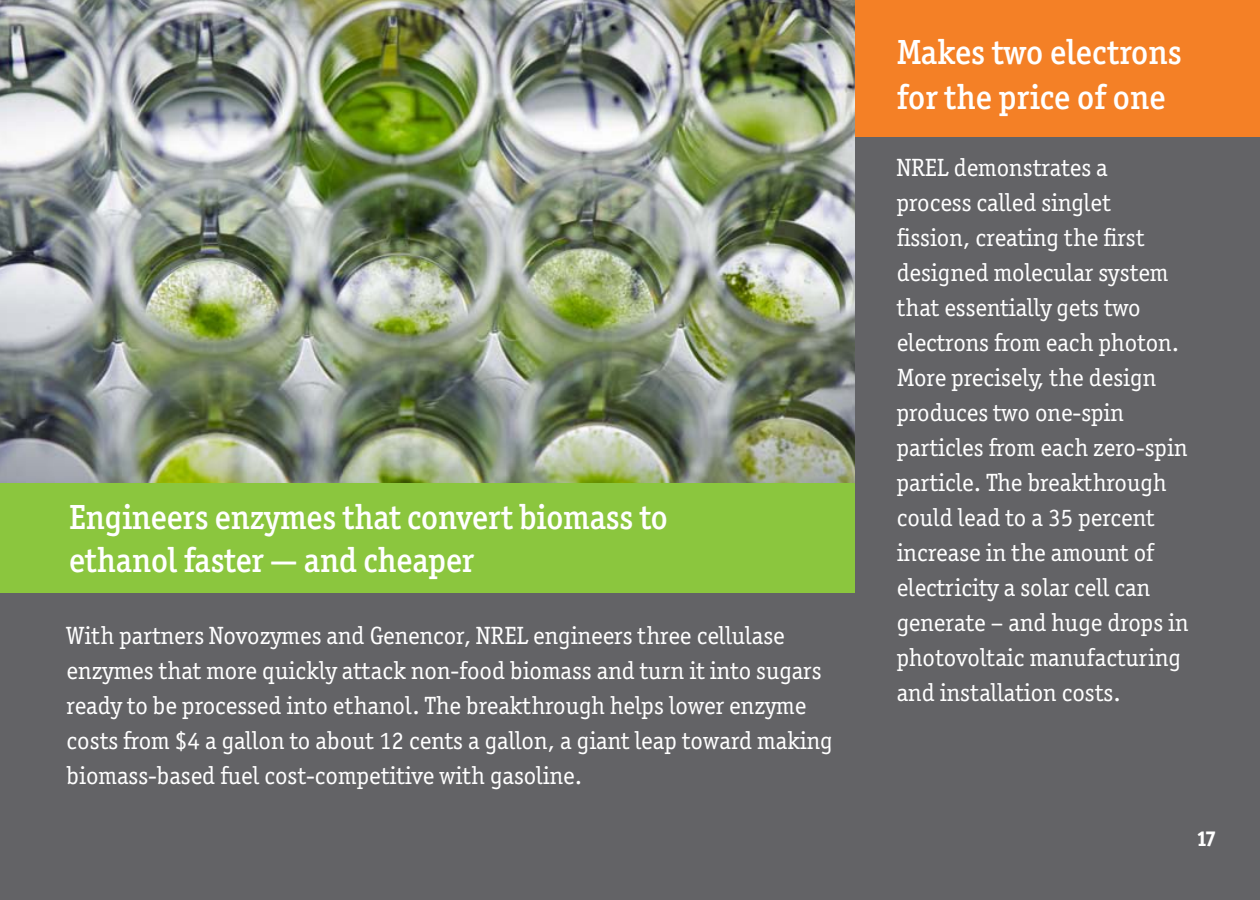
<style>
.page{position:relative;width:1260px;height:900px;background:#636366}
.page>*{position:absolute;margin:0;border:0;box-sizing:border-box;transform-origin:0 0}
.t1{font:500 35px/45px "Officina Serif ITC Std";letter-spacing:-.005em;color:#fff}
.t2{font:25px/35px "Officina Serif ITC Std";color:#fff}
.t3{font:700 22.5px "Officina Display ITC Std";color:#fff}
</style>
<div class="page">
<div style="left:855px;top:0;width:405px;height:137px;background:#f48026"></div>
<img style="left:0;top:0;width:855px;height:483px">
<div style="left:0;top:483px;width:855px;height:110px;background:#8bc63e"></div>
<p class="t1" style="left:69px;top:495px;width:600px;line-height:43.8px">Engineers enzymes that convert biomass to ethanol faster — and cheaper</p>
<p class="t2" style="left:67px;top:618px;width:768px">With partners Novozymes and Genencor, NREL engineers three cellulase enzymes that more quickly attack non-food biomass and turn it into sugars ready to be processed into ethanol. The breakthrough helps lower enzyme costs from $4 a gallon to about 12 cents a gallon, a giant leap toward making biomass-based fuel cost-competitive with gasoline.</p>
<p class="t1" style="left:897px;top:30px;width:286px">Makes two electrons for the price of one</p>
<p class="t2" style="left:897px;top:150px;width:293px">NREL demonstrates a process called singlet fission, creating the first designed molecular system that essentially gets two electrons from each photon.<br>More precisely, the design produces two one-spin particles from each zero-spin particle. The breakthrough could lead to a 35 percent increase in the amount of electricity a solar cell can generate – and huge drops in photovoltaic manufacturing and installation costs.</p>
<p class="t3" style="left:1198px;top:825px;width:19px">17</p>
</div>
